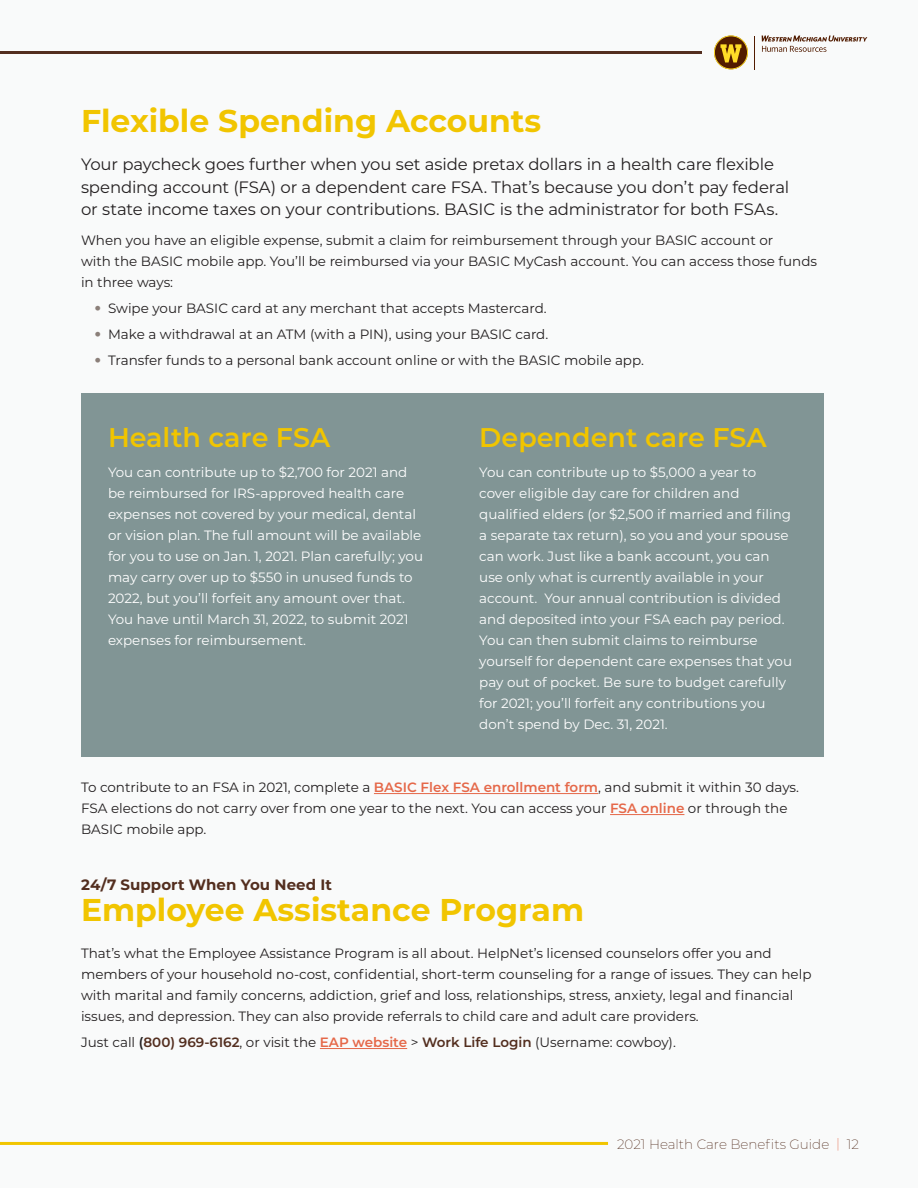
<style>
.page{position:relative;width:918px;height:1188px;background:#fff}
.page>*{position:absolute;margin:0;border:0;box-sizing:border-box;transform-origin:0 0}
.t1{font:700 31.5px "Montserrat";color:#f1c500}
.t2{font:600 27px "Montserrat";color:#f1c500}
.INTRO{font:16.5px/22.5px "Montserrat";letter-spacing:-.01em;color:#231f20}
.t3{font:700 15px "Montserrat";letter-spacing:.005em;color:#532e1f}
.BASE_BODY{font:13.5px/21px "Montserrat";color:#231f20}
.BASE_BODY-2{font:13.5px/21px "Montserrat";color:#fff}
.t4{font:200 13.5px "Montserrat";color:#532e1f}
.s1{font-family:"Helvetica Neue LT Std";font-weight:700;font-stretch:condensed;color:#8b7f79}
.s2{font-weight:600;color:#e56849}
.s3{font-weight:600}
.s4{font-weight:600;color:#532e1f}
.s5{color:#e56849}
</style>
<div class="page">
<div style="left:0;top:0;width:917px;height:1188px;background:#f9fafa"></div>
<hr style="left:755px;top:36px;width:1px;height:34px;background:#511b00">
<svg style="left:762px;top:36px;width:105px;height:16px"></svg>
<svg style="left:714px;top:35px;width:34px;height:34px"></svg>
<hr style="left:0;top:1142px;width:608px;height:3px;background:#f1c500">
<hr style="left:0;top:51px;width:702px;height:3px;background:#532e1f">
<hr style="left:374px;top:793px;width:224px;height:1px;background:#e56849">
<hr style="left:610px;top:814px;width:74px;height:1px;background:#e56849">
<hr style="left:320px;top:1048px;width:87px;height:1px;background:#e56849">
<div style="left:81px;top:394px;width:743px;height:363px;background:#819595"></div>
<h1 class="t1" style="left:81px;top:98px;width:462px">Flexible Spending Accounts</h1>
<p class="INTRO" style="left:81px;top:152px;width:710px">Your paycheck goes further when you set aside pretax dollars in a health care flexible spending account (FSA) or a dependent care FSA. That’s because you don’t pay federal or state income taxes on your contributions. BASIC is the administrator for both FSAs.</p>
<p class="BASE_BODY" style="left:81px;top:230px;width:738px">When you have an eligible expense, submit a claim for reimbursement through your BASIC account or<br>with the BASIC mobile app. You’ll be reimbursed via your BASIC MyCash account. You can access those funds in three ways:</p>
<p class="BASE_BODY" style="left:94px;top:297px;width:454px"><span class="s1">•</span> Swipe your BASIC card at any merchant that accepts Mastercard.</p>
<p class="BASE_BODY" style="left:94px;top:323px;width:455px"><span class="s1">•</span> Make a withdrawal at an ATM (with a PIN), using your BASIC card.</p>
<p class="BASE_BODY" style="left:94px;top:349px;width:551px"><span class="s1">•</span> Transfer funds to a personal bank account online or with the BASIC mobile app.</p>
<h2 class="t2" style="left:108px;top:418px;width:224px">Health care FSA</h2>
<p class="BASE_BODY-2" style="left:108px;top:461px;width:317px">You can contribute up to $2,700 for 2021 and be reimbursed for IRS-approved health care expenses not covered by your medical, dental or vision plan. The full amount will be available for you to use on Jan. 1, 2021. Plan carefully; you may carry over up to $550 in unused funds to 2022, but you’ll forfeit any amount over that.<br>You have until March 31, 2022, to submit 2021 expenses for reimbursement.</p>
<h2 class="t2" style="left:479px;top:418px;width:289px">Dependent care FSA</h2>
<p class="BASE_BODY-2" style="left:479px;top:461px;width:314px">You can contribute up to $5,000 a year to cover eligible day care for children and qualified elders (or $2,500 if married and filing a separate tax return), so you and your spouse can work. Just like a bank account, you can use only what is currently available in your account. Your annual contribution is divided and deposited into your FSA each pay period.<br>You can then submit claims to reimburse yourself for dependent care expenses that you pay out of pocket. Be sure to budget carefully for 2021; you’ll forfeit any contributions you don’t spend by Dec. 31, 2021.</p>
<p class="BASE_BODY" style="left:81px;top:776px;width:720px">To contribute to an FSA in 2021, complete a <span class="s2">BASIC Flex FSA enrollment form</span>, and submit it within 30 days.<br>FSA elections do not carry over from one year to the next. You can access your <span class="s2">FSA online</span> or through the<br>BASIC mobile app.</p>
<h3 class="t3" style="left:81px;top:874px;width:253px">24/7 Support When You Need It</h3>
<h1 class="t1" style="left:81px;top:888px;width:505px">Employee Assistance Program</h1>
<p class="BASE_BODY" style="left:81px;top:943px;width:732px">That’s what the Employee Assistance Program is all about. HelpNet’s licensed counselors offer you and members of your household no-cost, confidential, short-term counseling for a range of issues. They can help with marital and family concerns, addiction, grief and loss, relationships, stress, anxiety, legal and financial issues, and depression. They can also provide referrals to child care and adult care providers.</p>
<p class="BASE_BODY" style="left:81px;top:1031px;width:596px">Just call <span class="s3">(</span><span class="s4">800) 969-6162</span>, or visit the <span class="s2">EAP website</span> &gt; <span class="s4">Work Life Login</span> (Username: cowboy).</p>
<p class="t4" style="left:617px;top:1135px;width:243px">2021 Health Care Benefits Guide <span class="s5">|</span> 12</p>
</div>
